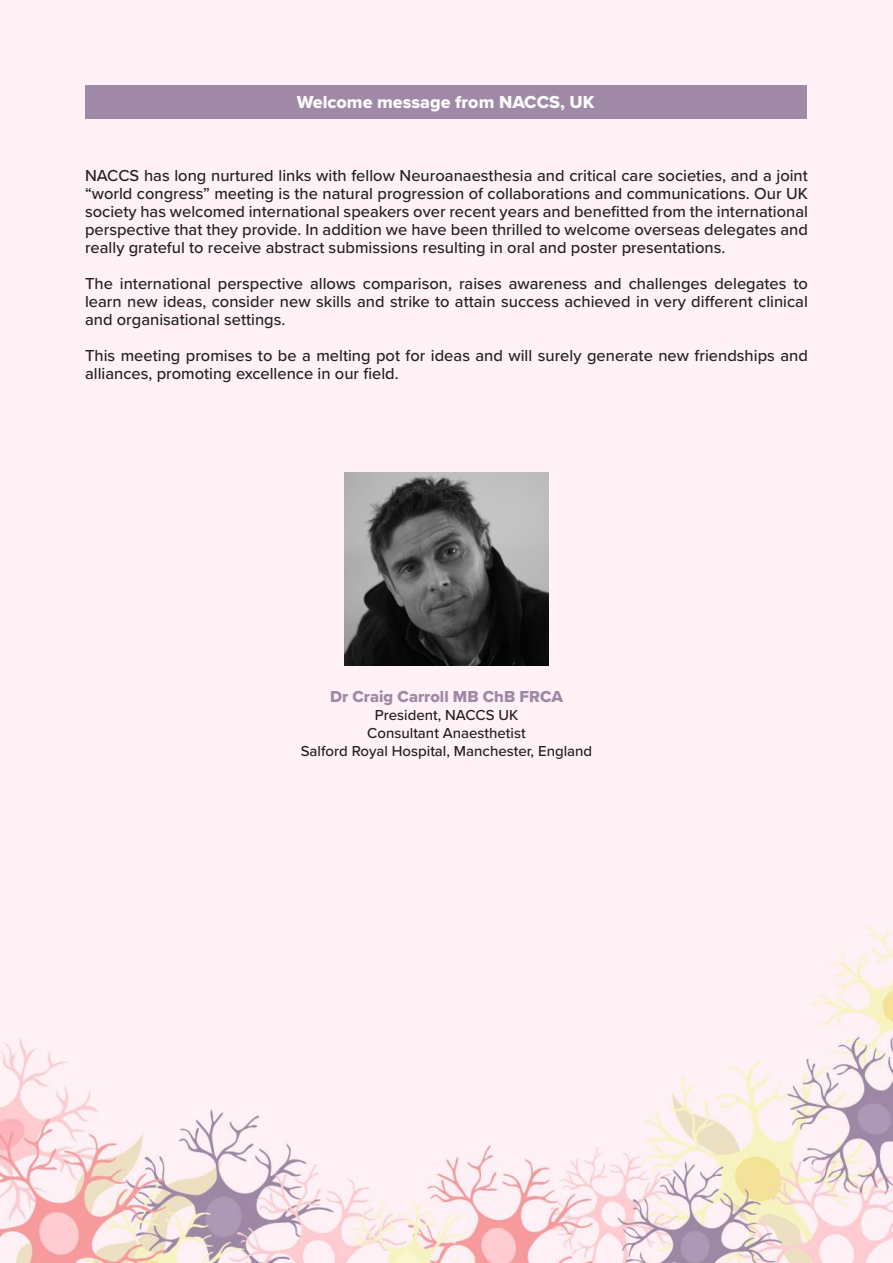
<style>
.page{position:relative;width:893px;height:1263px;background:#fff1f6}
.page>*{position:absolute;margin:0;border:0;box-sizing:border-box;transform-origin:0 0}
.t1{font:18px "Proxima Nova Extrabld";color:#fafafa}
.t2{font:500 16.5px/18px "Proxima Nova";color:#242224;text-align:justify}
.t3{font:16.5px "Proxima Nova Extrabld";color:#9f89a6}
.t4{font:500 15px/18px "Proxima Nova";color:#241f1f;text-align:center}
</style>
<div class="page">
<div style="left:85px;top:85px;width:721px;height:34px;background:#9f89a6"></div>
<img style="left:344px;top:473px;width:205px;height:192px">
<p class="t1" style="left:297px;top:88px;width:299px">Welcome message from NACCS, UK</p>
<p class="t2" style="left:85px;top:165px;width:724px">NACCS has long nurtured links with fellow Neuroanaesthesia and critical care societies, and a joint “world congress” meeting is the natural progression of collaborations and communications. Our UK society has welcomed international speakers over recent years and benefitted from the international perspective that they provide. In addition we have been thrilled to welcome overseas delegates and really grateful to receive abstract submissions resulting in oral and poster presentations.</p>
<p class="t2" style="left:85px;top:273px;width:724px">The international perspective allows comparison, raises awareness and challenges delegates to learn new ideas, consider new skills and strike to attain success achieved in very different clinical and organisational settings.</p>
<p class="t2" style="left:85px;top:345px;width:724px">This meeting promises to be a melting pot for ideas and will surely generate new friendships and alliances, promoting excellence in our field.</p>
<p class="t3" style="left:330px;top:684px;width:234px">Dr Craig Carroll MB ChB FRCA</p>
<p class="t4" style="left:301px;top:705px;width:293px">President, NACCS UK<br>Consultant Anaesthetist<br>Salford Royal Hospital, Manchester, England</p>
</div>
